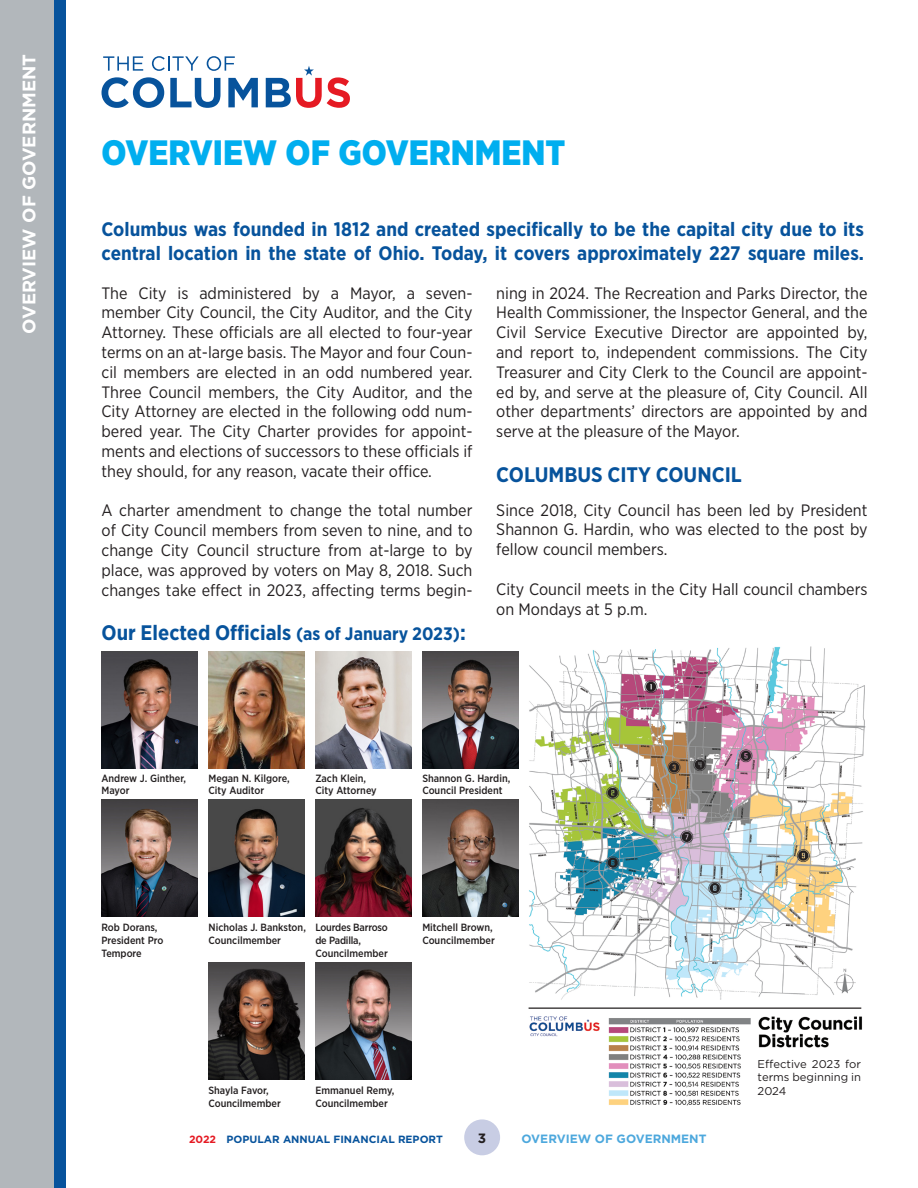
<style>
.page{position:relative;width:918px;height:1188px;background:#fff}
.page>*{position:absolute;margin:0;border:0;box-sizing:border-box;transform-origin:0 0}
.PAFR_Page_Headline{font:900 35.25px "Gotham Narrow";color:#00aeef}
.Page_listing{font:700 21px "Gotham Narrow";color:#07539c}
.t1{font:700 19.5px/23.4px "Gotham Narrow";color:#07539c}
.PAFR_Sidebar{font:700 18.15px "Gotham";color:#fff}
.t2{font:16.5px/19.8px "Gotham Narrow";color:#231f20;text-align:justify}
.t3{font:700 13.5px "Gotham";color:#231f20}
.BN_Main_Section_Head{font:700 12px "Gotham";color:#4da8dd}
.t4{font:11.25px/13.5px "Gotham";color:#231f20;text-align:justify}
.t5{font:500 10.5px/12.6px "Gotham Narrow";color:#231f20}
.t6{font:700 10.5px "Gotham";color:#07539c}
.t7{font:500 10.5px "Gotham Narrow";letter-spacing:-.02em;color:#231f20}
.t8{font:700 10.5px "Gotham";color:#e51a23}
.s1{font-size:18px}
</style>
<div class="page">
<svg style="left:102px;top:77px;width:62px;height:31px"></svg>
<svg style="left:170px;top:78px;width:50px;height:30px"></svg>
<svg style="left:228px;top:78px;width:30px;height:29px"></svg>
<svg style="left:266px;top:66px;width:84px;height:42px"></svg>
<svg style="left:103px;top:56px;width:40px;height:15px"></svg>
<svg style="left:152px;top:56px;width:47px;height:15px"></svg>
<svg style="left:207px;top:56px;width:28px;height:15px"></svg>
<img style="left:315px;top:963px;width:97px;height:116px">
<img style="left:208px;top:963px;width:97px;height:116px">
<img style="left:422px;top:652px;width:96px;height:116px">
<img style="left:102px;top:800px;width:96px;height:117px">
<img style="left:315px;top:652px;width:97px;height:116px">
<img style="left:315px;top:800px;width:97px;height:117px">
<img style="left:208px;top:652px;width:97px;height:116px">
<img style="left:208px;top:800px;width:97px;height:117px">
<img style="left:102px;top:652px;width:96px;height:116px">
<img style="left:528px;top:646px;width:338px;height:460px">
<img style="left:422px;top:800px;width:96px;height:117px">
<div style="left:464px;top:1119px;width:36px;height:36px;background:#c8cde4;border-radius:50%"></div>
<div style="left:0;top:0;width:54px;height:1188px;background:#b2b7bb"></div>
<div style="left:54px;top:0;width:12px;height:1188px;background:#07539c"></div>
<p class="PAFR_Sidebar" style="left:17px;top:334px;width:281px;rotate:-90deg">OVERVIEW OF GOVERNMENT</p>
<p class="PAFR_Page_Headline" style="left:102px;top:129px;width:466px">OVERVIEW OF GOVERNMENT</p>
<p class="t1" style="left:102px;top:217px;width:764px">Columbus was founded in 1812 and created specifically to be the capital city due to its central location in the state of Ohio. Today, it covers approximately 227 square miles.</p>
<p class="t2" style="left:496px;top:283px;width:373px">ning in 2024. The Recreation and Parks Director, the Health Commissioner, the Inspector General, and the Civil Service Executive Director are appointed by, and report to, independent commissions. The City Treasurer and City Clerk to the Council are appoint&shy;ed by, and serve at the pleasure of, City Council. All other departments’ directors are appointed by and serve at the pleasure of the Mayor.</p>
<p class="t2" style="left:102px;top:283px;width:373px">The City is administered by a Mayor, a seven&shy;member City Council, the City Auditor, and the City Attorney. These officials are all elected to four-year terms on an at-large basis. The Mayor and four Coun&shy;cil members are elected in an odd numbered year.<br>Three Council members, the City Auditor, and the City Attorney are elected in the following odd num&shy;bered year. The City Charter provides for appoint&shy;ments and elections of successors to these officials if they should, for any reason, vacate their office.</p>
<p class="t2" style="left:102px;top:500px;width:373px">A charter amendment to change the total number of City Council members from seven to nine, and to change City Council structure from at-large to by place, was approved by voters on May 8, 2018. Such changes take effect in 2023, affecting terms begin-</p>
<p class="Page_listing" style="left:496px;top:461px;width:247px">COLUMBUS CITY COUNCIL</p>
<p class="t2" style="left:496px;top:499px;width:373px">Since 2018, City Council has been led by President Shannon G. Hardin, who was elected to the post by fellow council members.</p>
<p class="t2" style="left:496px;top:579px;width:373px">City Council meets in the City Hall council chambers on Mondays at 5 p.m.</p>
<p class="Page_listing" style="left:102px;top:619px;width:366px">Our Elected Officials <span class="s1">(as of January 2023)</span>:</p>
<p class="t5" style="left:102px;top:772px;width:86px">Andrew J. Ginther,<br>Mayor</p>
<p class="t5" style="left:208px;top:772px;width:83px">Megan N. Kilgore,<br>City Auditor</p>
<p class="t5" style="left:315px;top:772px;width:52px">Zach Klein,</p>
<p class="t5" style="left:315px;top:784px;width:63px">City Attorney</p>
<p class="t5" style="left:422px;top:772px;width:89px">Shannon G. Hardin,<br>Council President</p>
<p class="t5" style="left:102px;top:921px;width:58px">Rob Dorans,</p>
<p class="t5" style="left:102px;top:934px;width:63px">President Pro<br>Tempore</p>
<p class="t5" style="left:209px;top:921px;width:99px">Nicholas J. Bankston,<br>Councilmember</p>
<p class="t7" style="left:315px;top:921px;width:74px">Lourdes Barroso</p>
<p class="t7" style="left:315px;top:934px;width:47px">de Padilla,</p>
<p class="t5" style="left:315px;top:947px;width:74px">Councilmember</p>
<p class="t5" style="left:422px;top:921px;width:74px">Mitchell Brown,<br>Councilmember</p>
<p class="t5" style="left:208px;top:1084px;width:62px">Shayla Favor,</p>
<p class="t5" style="left:208px;top:1097px;width:74px">Councilmember</p>
<p class="t5" style="left:315px;top:1084px;width:81px">Emmanuel Remy,<br>Councilmember</p>
<p class="t8" style="left:189px;top:1132px;width:29px">2022</p>
<p class="t6" style="left:227px;top:1132px;width:218px">POPULAR ANNUAL FINANCIAL REPORT</p>
<p class="t3" style="left:478px;top:1129px;width:10px">3</p>
<p class="BN_Main_Section_Head" style="left:522px;top:1131px;width:186px">OVERVIEW OF GOVERNMENT</p>
<p class="t4" style="left:758px;top:1057px;width:105px">Effective 2023 for terms beginning in 2024</p>
</div>
